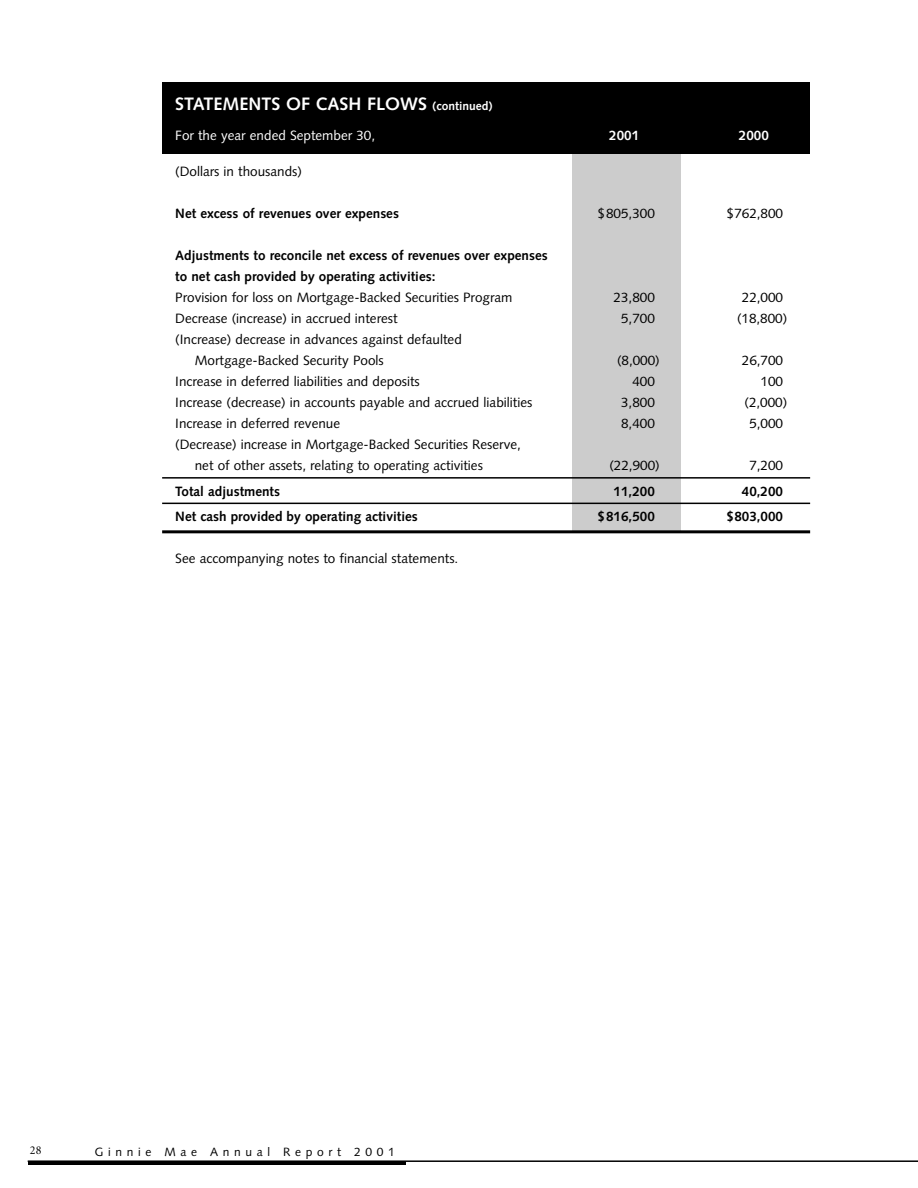
<style>
.page{position:relative;width:918px;height:1188px;background:#fff}
.page>*{position:absolute;margin:0;border:0;box-sizing:border-box;transform-origin:0 0}
.t1{font:700 18px "Syntax";color:#fff}
.t2{font:13.5px/21px "Syntax";color:#000}
.t3{font:700 13.5px/21px "Syntax";color:#000}
.t4{font:13.5px "Syntax";color:#fff}
.t5{font:700 13.5px "Syntax";color:#fff}
.t6{font:12px "Syntax";letter-spacing:.39em;color:#000}
.t7{font:12px "Minion";color:#000}
.s1{font-size:12px}
</style>
<div class="page">
<div style="left:572px;top:149px;width:108px;height:382px;background:#ccc"></div>
<div style="left:162px;top:82px;width:648px;height:72px;background:#000"></div>
<hr style="left:162px;top:477px;width:648px;height:2px;background:#000">
<hr style="left:162px;top:503px;width:648px;height:1px;background:#000">
<hr style="left:162px;top:530px;width:648px;height:3px;background:#000">
<hr style="left:28px;top:1160px;width:890px;height:2px;background:#000">
<hr style="left:28px;top:1161px;width:378px;height:4px;background:#000">
<h1 class="t1" style="left:175px;top:97px;width:319px">STATEMENTS OF CASH FLOWS <span class="s1">(continued)</span></h1>
<p class="t4" style="left:175px;top:130px;width:201px">For the year ended September 30,</p>
<p class="t5" style="left:609px;top:130px;width:32px">2001</p>
<p class="t5" style="left:739px;top:130px;width:32px">2000</p>
<p class="t2" style="left:175px;top:163px;width:128px">(Dollars in thousands)</p>
<p class="t3" style="left:175px;top:204px;width:225px">Net excess of revenues over expenses</p>
<p class="t2" style="left:598px;top:205px;width:59px">$805,300</p>
<p class="t2" style="left:727px;top:205px;width:58px">$762,800</p>
<p class="t3" style="left:175px;top:246px;width:374px">Adjustments to reconcile net excess of revenues over expenses to net cash provided by operating activities:</p>
<p class="t2" style="left:175px;top:289px;width:339px">Provision for loss on Mortgage-Backed Securities Program</p>
<p class="t2" style="left:614px;top:289px;width:43px">23,800</p>
<p class="t2" style="left:742px;top:289px;width:43px">22,000</p>
<p class="t2" style="left:175px;top:310px;width:224px">Decrease (increase) in accrued interest</p>
<p class="t2" style="left:621px;top:310px;width:35px">5,700</p>
<p class="t2" style="left:737px;top:310px;width:52px">(18,800)</p>
<p class="t2" style="left:195px;top:331px;width:269px;text-indent:-20px">(Increase) decrease in advances against defaulted<br>Mortgage-Backed Security Pools</p>
<p class="t2" style="left:617px;top:352px;width:44px">(8,000)</p>
<p class="t2" style="left:742px;top:352px;width:43px">26,700</p>
<p class="t2" style="left:175px;top:373px;width:246px">Increase in deferred liabilities and deposits</p>
<p class="t2" style="left:632px;top:373px;width:24px">400</p>
<p class="t2" style="left:761px;top:373px;width:24px">100</p>
<p class="t2" style="left:175px;top:394px;width:359px">Increase (decrease) in accounts payable and accrued liabilities</p>
<p class="t2" style="left:621px;top:394px;width:35px">3,800</p>
<p class="t2" style="left:745px;top:394px;width:44px">(2,000)</p>
<p class="t2" style="left:175px;top:415px;width:166px">Increase in deferred revenue</p>
<p class="t2" style="left:621px;top:415px;width:35px">8,400</p>
<p class="t2" style="left:749px;top:415px;width:35px">5,000</p>
<p class="t2" style="left:195px;top:436px;width:328px;text-indent:-20px">(Decrease) increase in Mortgage-Backed Securities Reserve, net of other assets, relating to operating activities</p>
<p class="t2" style="left:609px;top:457px;width:52px">(22,900)</p>
<p class="t2" style="left:749px;top:457px;width:35px">7,200</p>
<p class="t3" style="left:175px;top:482px;width:106px">Total adjustments</p>
<p class="t3" style="left:614px;top:482px;width:43px">11,200</p>
<p class="t3" style="left:742px;top:482px;width:43px">40,200</p>
<p class="t3" style="left:175px;top:507px;width:244px">Net cash provided by operating activities</p>
<p class="t3" style="left:598px;top:507px;width:59px">$816,500</p>
<p class="t3" style="left:727px;top:507px;width:58px">$803,000</p>
<p class="t2" style="left:175px;top:550px;width:285px">See accompanying notes to financial statements.</p>
<p class="t7" style="left:30px;top:1146px;width:13px">28</p>
<p class="t6" style="left:95px;top:1147px;width:302px">Ginnie Mae Annual Report 2001</p>
</div>
